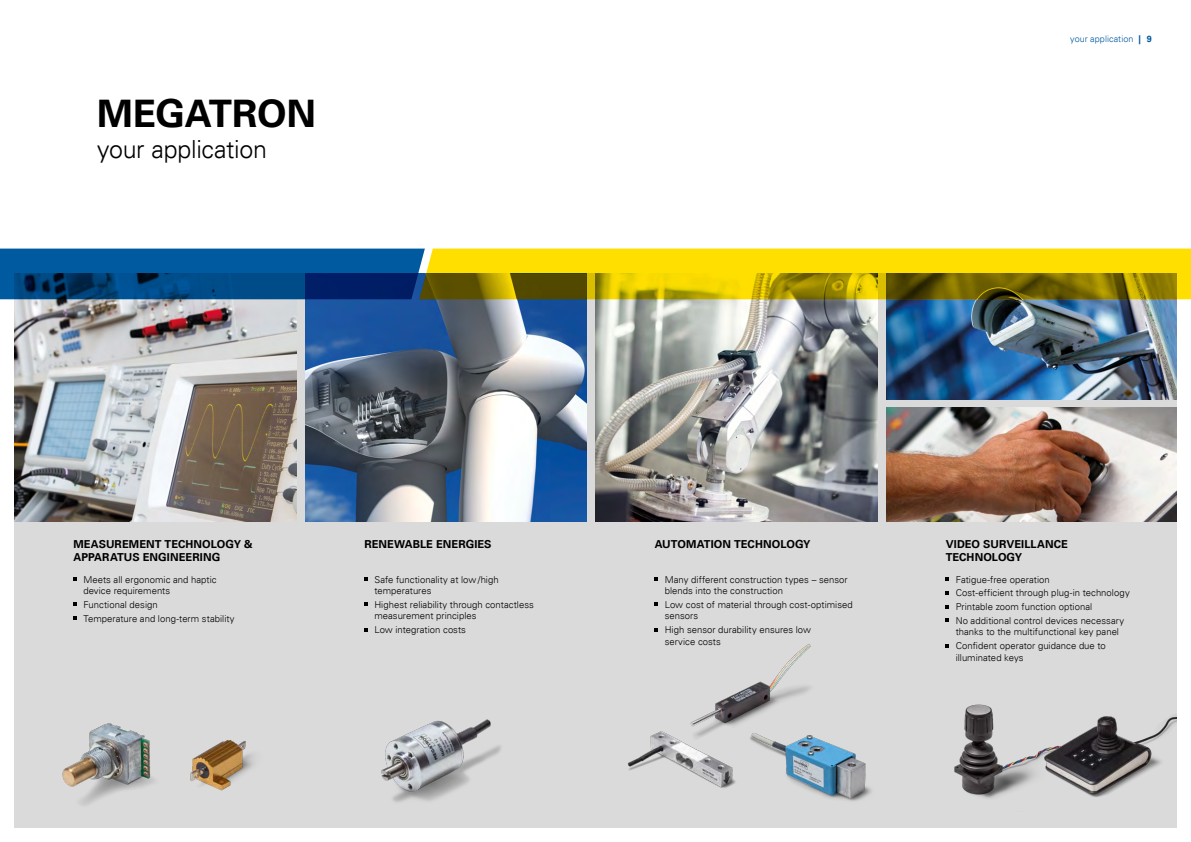
<style>
.page{position:relative;width:1191px;height:842px;background:#fff}
.page>*{position:absolute;margin:0;border:0;box-sizing:border-box;transform-origin:0 0}
.t1{font:700 38px "Univers LT";letter-spacing:-.01em;color:#000}
.t2{font:300 25px "Univers LT";letter-spacing:-.01em;color:#000}
.t3{font:700 11px/13px "Univers LT";letter-spacing:.005em;color:#000}
.t4{font:300 9.5px/11.5px "Univers LT";letter-spacing:.005em;color:#000}
.t5{font:300 9px "Univers LT";letter-spacing:.005em;color:#005aa0}
.t6{font:700 9px "Univers LT";color:#005aa0}
.s1{font-weight:700}
</style>
<div class="page">
<div style="left:14px;top:274px;width:1162px;height:554px;background:#dadada"></div>
<img style="left:886px;top:299px;width:290px;height:100px">
<img style="left:305px;top:299px;width:282px;height:223px">
<img style="left:886px;top:408px;width:290px;height:114px">
<img style="left:14px;top:299px;width:282px;height:223px">
<img style="left:381px;top:719px;width:120px;height:83px">
<img style="left:954px;top:704px;width:63px;height:95px">
<img style="left:1017px;top:715px;width:159px;height:82px">
<img style="left:595px;top:299px;width:282px;height:223px">
<img style="left:702px;top:644px;width:109px;height:73px">
<img style="left:628px;top:717px;width:121px;height:71px">
<img style="left:749px;top:717px;width:123px;height:84px">
<img style="left:62px;top:723px;width:91px;height:82px">
<img style="left:153px;top:740px;width:101px;height:51px">
<svg style="left:0;top:249px;width:1191px;height:50px;background:#818b31"></svg>
<p class="t1" style="left:97px;top:91px;width:220px">MEGATRON</p>
<p class="t2" style="left:97px;top:134px;width:171px">your application</p>
<p class="t5" style="left:1070px;top:34px;width:72px">your application <span class="s1">|</span></p>
<p class="t6" style="left:1147px;top:34px;width:7px">9</p>
<p class="t3" style="left:73px;top:538px;width:181px">MEASUREMENT TECHNOLOGY &amp;</p>
<p class="t3" style="left:364px;top:538px;width:129px">RENEWABLE ENERGIES</p>
<p class="t3" style="left:73px;top:551px;width:148px">APPARATUS ENGINEERING</p>
<p class="t4" style="left:83px;top:573px;width:135px">Meets all ergonomic and haptic device requirements</p>
<p class="t4" style="left:83px;top:599px;width:76px">Functional design</p>
<p class="t4" style="left:83px;top:612px;width:153px">Temperature and long-term stability</p>
<p class="t4" style="left:374px;top:573px;width:126px">Safe functionality at low/high temperatures</p>
<p class="t4" style="left:374px;top:599px;width:161px">Highest reliability through contactless measurement principles</p>
<p class="t4" style="left:374px;top:624px;width:93px">Low integration costs</p>
<p class="t3" style="left:654px;top:538px;width:157px">AUTOMATION TECHNOLOGY</p>
<p class="t4" style="left:664px;top:573px;width:184px">Many different construction types – sensor blends into the construction</p>
<p class="t4" style="left:664px;top:599px;width:189px">Low cost of material through cost-optimised sensors</p>
<p class="t4" style="left:664px;top:624px;width:148px">High sensor durability ensures low service costs</p>
<p class="t3" style="left:945px;top:538px;width:124px">VIDEO SURVEILLANCE<br>TECHNOLOGY</p>
<p class="t4" style="left:955px;top:573px;width:96px">Fatigue-free operation</p>
<p class="t4" style="left:955px;top:587px;width:175px">Cost-efficient through plug-in technology</p>
<p class="t4" style="left:955px;top:601px;width:138px">Printable zoom function optional</p>
<p class="t4" style="left:955px;top:615px;width:170px">No additional control devices necessary thanks to the multifunctional key panel</p>
<p class="t4" style="left:955px;top:640px;width:152px">Confident operator guidance due to illuminated keys</p>
</div>
